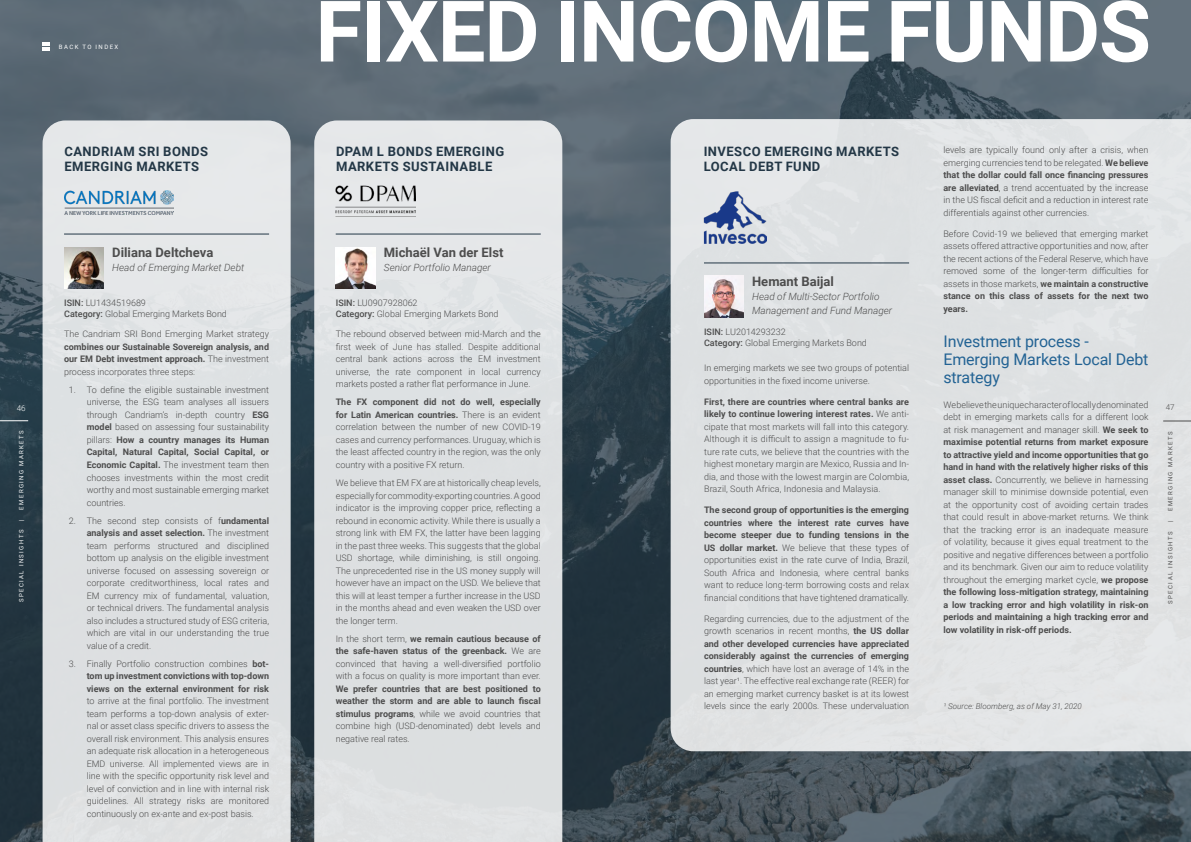
<style>
.page{position:relative;width:1191px;height:842px;background:#fff}
.page>*{position:absolute;margin:0;border:0;box-sizing:border-box;transform-origin:0 0}
.t1{font:700 85px "Roboto";letter-spacing:-.015em;color:#fff}
.t2{font:16px/18px "Roboto";letter-spacing:-.01em;color:#236394}
.t3{font:700 13px/15px "Roboto";letter-spacing:.035em;color:#233746}
.t4{font:700 13px "Roboto";color:#4d4d4d}
.t5{font:italic 300 10px/14px "Roboto";color:#4d4d4d}
.t6{font:300 9px/12.5px "Roboto";color:#4d4d4d;text-align:justify}
.t7{font:700 9px/12.5px "Roboto";color:#4d4d4d;text-align:justify}
.t8{font:italic 300 8px "Roboto";color:#4d4d4d}
.t9{font:300 8px "Roboto";color:#fff}
.t10{font:300 8px "Roboto";color:#4d4d4d}
.t11{font:6px "Roboto";letter-spacing:.235em;color:#fff}
.t12{font:6px "Roboto";letter-spacing:.235em;color:#4d4d4d}
.s1{font-weight:500}
.s2{font-weight:300}
.s3{font-weight:700}
</style>
<div class="page">
<img style="left:0;top:0;width:1191px;height:842px">
<svg style="left:314px;top:120px;width:248px;height:722px;background:#dee1e2"></svg>
<div style="left:43px;top:120px;width:248px;height:722px;background:#dee1e3"></div>
<img style="left:336px;top:247px;width:39px;height:41px">
<img style="left:64px;top:247px;width:40px;height:41px">
<hr style="left:336px;top:234px;width:205px;height:1px;background:#233746">
<hr style="left:64px;top:234px;width:205px;height:1px;background:#233746">
<svg style="left:0;top:420px;width:28px;height:1px"></svg>
<svg style="left:42px;top:42px;width:8px;height:8px"></svg>
<img style="left:64px;top:190px;width:110px;height:24px">
<img style="left:336px;top:185px;width:79px;height:33px">
<div style="left:670px;top:119px;width:521px;height:632px;background:#dfe1e3"></div>
<img style="left:704px;top:276px;width:39px;height:41px">
<hr style="left:704px;top:263px;width:205px;height:1px;background:#233746">
<img style="left:703px;top:191px;width:63px;height:53px">
<svg style="left:1163px;top:421px;width:28px;height:1px"></svg>
<p class="t11" style="left:59px;top:42px;width:61px">BACK TO INDEX</p>
<p class="t9" style="left:17px;top:403px;width:10px">46</p>
<p class="t11" style="left:17px;top:510px;width:81px;rotate:-90deg">EMERGING MARKETS</p>
<p class="t11" style="left:17px;top:602px;width:74px;rotate:-90deg">SPECIAL INSIGHTS</p>
<h3 class="t3" style="left:64px;top:143px;width:145px">CANDRIAM SRI BONDS<br>EMERGING MARKETS</h3>
<h3 class="t4" style="left:112px;top:243px;width:103px">Diliana Deltcheva</h3>
<p class="t5" style="left:112px;top:260px;width:133px">Head of Emerging Market Debt</p>
<p class="t6" style="left:64px;top:297px;width:164px;line-height:11px"><span class="s1">ISIN:</span> LU1434519689<br><span class="s1">Category:</span> Global Emerging Markets Bond</p>
<p class="t6" style="left:64px;top:327px;width:206px">The Candriam SRI Bond Emerging Market strategy</p>
<p class="t7" style="left:64px;top:340px;width:206px">combines our Sustainable Sovereign analysis, and our EM Debt investment approach. <span class="s2">The investment process incorporates three steps:</span></p>
<p class="t6" style="left:87px;top:383px;width:184px;text-indent:-18px">1. To define the eligible sustainable investment universe, the ESG team analyses all issuers through Candriam’s in-depth country <span class="s3">ESG model</span> based on assessing four sustainability pillars: <span class="s3">How a country manages its Human Capital, Natural Capital, Social Capital, or Economic Capital.</span> The investment team then chooses investments within the most credit worthy and most sustainable emerging market countries.</p>
<p class="t6" style="left:87px;top:514px;width:184px;text-indent:-18px">2. The second step consists of f<span class="s3">undamental analysis and asset selection.</span> The investment team performs structured and disciplined bottom up analysis on the eligible investment universe focused on assessing sovereign or corporate creditworthiness, local rates and EM currency mix of fundamental, valuation, or technical drivers. The fundamental analysis also includes a structured study of ESG criteria, which are vital in our understanding the true value of a credit.</p>
<p class="t7" style="left:87px;top:657px;width:184px;text-indent:-18px"><span class="s2">3. Finally Portfolio construction combines</span> bot&shy;tom up investment convictions with top-down views on the external environment for risk</p>
<p class="t6" style="left:87px;top:695px;width:184px">to arrive at the final portfolio. The investment team performs a top-down analysis of exter&shy;nal or asset class specific drivers to assess the overall risk environment. This analysis ensures an adequate risk allocation in a heterogeneous EMD universe. All implemented views are in line with the specific opportunity risk level and level of conviction and in line with internal risk guidelines. All strategy risks are monitored continuously on ex-ante and ex-post basis.</p>
<h1 class="t1" style="left:315px;top:-28px;width:837px">FIXED INCOME FUNDS</h1>
<h3 class="t3" style="left:336px;top:143px;width:170px">DPAM L BONDS EMERGING<br>MARKETS SUSTAINABLE</h3>
<h3 class="t4" style="left:384px;top:243px;width:121px">Michaël Van der Elst</h3>
<p class="t5" style="left:384px;top:260px;width:108px">Senior Portfolio Manager</p>
<p class="t6" style="left:336px;top:297px;width:164px;line-height:11px"><span class="s1">ISIN:</span> LU0907928062<br><span class="s1">Category:</span> Global Emerging Markets Bond</p>
<p class="t6" style="left:336px;top:327px;width:206px">The rebound observed between mid-March and the first week of June has stalled. Despite additional central bank actions across the EM investment universe, the rate component in local currency markets posted a rather flat performance in June.</p>
<p class="t6" style="left:336px;top:396px;width:206px"><span class="s3">The FX component did not do well, especially for Latin American countries.</span> There is an evident correlation between the number of new COVID-19 cases and currency performances. Uruguay, which is the least affected country in the region, was the only country with a positive FX return.</p>
<p class="t6" style="left:336px;top:476px;width:206px">We believe that EM FX are at historically cheap levels, especially for commodity-exporting countries. A good indicator is the improving copper price, reflecting a rebound in economic activity. While there is usually a strong link with EM FX, the latter have been lagging in the past three weeks. This suggests that the global USD shortage, while diminishing, is still ongoing.<br>The unprecedented rise in the US money supply will however have an impact on the USD. We believe that this will at least temper a further increase in the USD in the months ahead and even weaken the USD over the longer term.</p>
<p class="t6" style="left:336px;top:632px;width:206px">In the short term, <span class="s3">we remain cautious because of the safe-haven status of the greenback.</span> We are convinced that having a well-diversified portfolio with a focus on quality is more important than ever.</p>
<p class="t7" style="left:336px;top:682px;width:206px">We prefer countries that are best positioned to weather the storm and are able to launch fiscal stimulus programs<span class="s2">, while we avoid countries that combine high (USD-denominated) debt levels and negative real rates.</span></p>
<h3 class="t3" style="left:703px;top:143px;width:197px">INVESCO EMERGING MARKETS<br>LOCAL DEBT FUND</h3>
<h3 class="t4" style="left:752px;top:272px;width:83px">Hemant Baijal</h3>
<p class="t5" style="left:752px;top:289px;width:142px">Head of Multi-Sector Portfolio<br>Management and Fund Manager</p>
<p class="t6" style="left:704px;top:326px;width:164px;line-height:11px"><span class="s1">ISIN:</span> LU2014293232<br><span class="s1">Category:</span> Global Emerging Markets Bond</p>
<p class="t6" style="left:704px;top:361px;width:206px">In emerging markets we see two groups of potential opportunities in the fixed income universe.</p>
<p class="t6" style="left:704px;top:395px;width:206px"><span class="s3">First, there are countries where central banks are likely to continue lowering interest rates.</span> We anti&shy;cipate that most markets will fall into this category.<br>Although it is difficult to assign a magnitude to fu&shy;ture rate cuts, we believe that the countries with the highest monetary margin are Mexico, Russia and In&shy;dia, and those with the lowest margin are Colombia, Brazil, South Africa, Indonesia and Malaysia.</p>
<p class="t6" style="left:704px;top:503px;width:206px"><span class="s3">The second group of opportunities is the emerging countries where the interest rate curves have become steeper due to funding tensions in the US dollar market.</span> We believe that these types of opportunities exist in the rate curve of India, Brazil, South Africa and Indonesia, where central banks want to reduce long-term borrowing costs and relax financial conditions that have tightened dramatically.</p>
<p class="t6" style="left:704px;top:612px;width:206px">Regarding currencies, due to the adjustment of the growth scenarios in recent months, <span class="s3">the US dollar and other developed currencies have appreciated considerably against the currencies of emerging countries</span>, which have lost an average of 14% in the last year¹. The effective real exchange rate (REER) for an emerging market currency basket is at its lowest levels since the early 2000s. These undervaluation</p>
<p class="t6" style="left:943px;top:143px;width:206px">levels are typically found only after a crisis, when emerging currencies tend to be relegated. <span class="s3">We believe that the dollar could fall once financing pressures are alleviated</span>, a trend accentuated by the increase in the US fiscal deficit and a reduction in interest rate differentials against other currencies.</p>
<p class="t6" style="left:943px;top:227px;width:206px">Before Covid-19 we believed that emerging market assets offered attractive opportunities and now, after the recent actions of the Federal Reserve, which have removed some of the longer-term difficulties for assets in those markets, <span class="s3">we maintain a constructive stance on this class of assets for the next two years.</span></p>
<h2 class="t2" style="left:943px;top:332px;width:206px">Investment process -<br>Emerging Markets Local Debt strategy</h2>
<p class="t6" style="left:943px;top:398px;width:206px">We believe the unique character of locally denominated debt in emerging markets calls for a different look at risk management and manager skill. <span class="s3">We seek to maximise potential returns from market exposure to attractive yield and income opportunities that go hand in hand with the relatively higher risks of this asset class.</span> Concurrently, we believe in harnessing manager skill to minimise downside potential, even at the opportunity cost of avoiding certain trades that could result in above-market returns. We think that the tracking error is an inadequate measure of volatility, because it gives equal treatment to the positive and negative differences between a portfolio and its benchmark. Given our aim to reduce volatility throughout the emerging market cycle, <span class="s3">we propose the following loss-mitigation strategy, maintaining a low tracking error and high volatility in risk-on periods and maintaining a high tracking error and low volatility in risk-off periods.</span></p>
<p class="t10" style="left:1165px;top:402px;width:10px">47</p>
<p class="t12" style="left:1166px;top:511px;width:81px;rotate:-90deg">EMERGING MARKETS</p>
<p class="t12" style="left:1166px;top:522px;width:3px;rotate:-90deg">|</p>
<p class="t12" style="left:1166px;top:604px;width:74px;rotate:-90deg">SPECIAL INSIGHTS</p>
<p class="t8" style="left:943px;top:701px;width:140px">¹ Source: Bloomberg, as of May 31, 2020</p>
</div>
